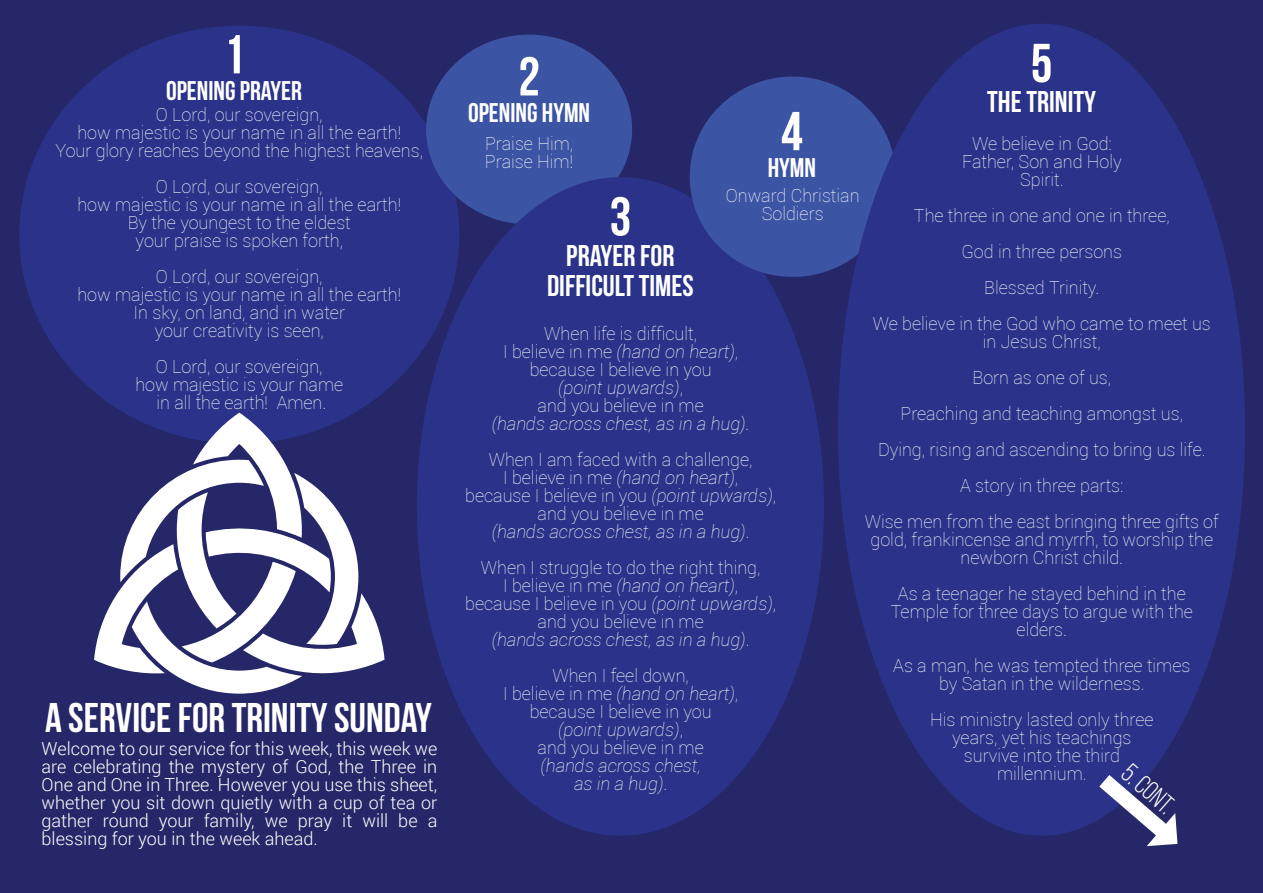
<style>
.page{position:relative;width:1263px;height:893px;background:#252768}
.page>*{position:absolute;margin:0;border:0;box-sizing:border-box;transform-origin:0 0}
.t1{font:700 54.75px "Bebas Neue";color:#fff}
.t2{font:700 41.4px "Bebas Neue";color:#fff}
.t3{font:700 30px/30px "Bebas Neue";color:#fff;text-align:center}
.t4{font:700 27px "Bebas Neue";color:#fff}
.t5{font:26.85px "Bebas Neue";color:#fff}
.t6{font:100 18px/18px "Roboto";color:#fff;text-align:center}
.t7{font:300 18px/18px "Roboto";color:#fff;text-align:justify}
.t8{font:italic 100 18px/18px "Roboto";color:#fff;text-align:center}
.s1{font-style:italic}
.s2{font-style:normal}
</style>
<div class="page">
<div style="left:19px;top:26px;width:440px;height:418px;background:#2a3389;border-radius:50%"></div>
<div style="left:426px;top:35px;width:206px;height:189px;background:#3b54a4;border-radius:50%"></div>
<div style="left:417px;top:177px;width:407px;height:659px;background:#2a3389;border-radius:50%"></div>
<svg style="left:94px;top:413px;width:291px;height:281px"></svg>
<div style="left:690px;top:77px;width:206px;height:200px;background:#3b54a4;border-radius:50%"></div>
<div style="left:838px;top:24px;width:407px;height:812px;background:#2a3389;border-radius:50%"></div>
<svg style="left:1099px;top:775px;width:78px;height:71px"></svg>
<h1 class="t1" style="left:223px;top:32px;width:23px">1</h1>
<h3 class="t4" style="left:166px;top:80px;width:138px">OPENING PRAYER</h3>
<p class="t6" style="left:56px;top:105px;width:369px">O Lord, our sovereign,<br>how majestic is your name in all the earth!<br>Your glory reaches beyond the highest heavens,</p>
<p class="t6" style="left:77px;top:177px;width:325px">O Lord, our sovereign,<br>how majestic is your name in all the earth!<br>By the youngest to the eldest<br>your praise is spoken forth,</p>
<p class="t6" style="left:77px;top:267px;width:325px">O Lord, our sovereign,<br>how majestic is your name in all the earth!<br>In sky, on land, and in water<br>your creativity is seen,</p>
<p class="t6" style="left:135px;top:357px;width:209px">O Lord, our sovereign,<br>how majestic is your name in all the earth! Amen.</p>
<h2 class="t2" style="left:45px;top:700px;width:388px">A SERVICE FOR TRINITY SUNDAY</h2>
<p class="t7" style="left:42px;top:739px;width:397px">Welcome to our service for this week, this week we are celebrating the mystery of God, the Three in One and One in Three. However you use this sheet, whether you sit down quietly with a cup of tea or gather round your family, we pray it will be a blessing for you in the week ahead.</p>
<h1 class="t1" style="left:1031px;top:41px;width:23px">5</h1>
<h3 class="t3" style="left:987px;top:90px;width:110px">THE TRINITY</h3>
<p class="t6" style="left:962px;top:134px;width:161px">We believe in God:<br>Father, Son and Holy<br>Spirit.</p>
<p class="t6" style="left:873px;top:197px;width:340px;line-height:36px">The three in one and one in three,<br>God in three persons<br>Blessed Trinity.<br>We believe in the God who came to meet us</p>
<p class="t6" style="left:865px;top:323px;width:355px;line-height:36px">in Jesus Christ,<br>Born as one of us,<br>Preaching and teaching amongst us,<br>Dying, rising and ascending to bring us life.<br>A story in three parts:<br>Wise men from the east bringing three gifts of</p>
<p class="t6" style="left:870px;top:530px;width:344px">gold, frankincense and myrrh, to worship the newborn Christ child.</p>
<p class="t6" style="left:891px;top:584px;width:304px">As a teenager he stayed behind in the<br>Temple for three days to argue with the elders.</p>
<p class="t6" style="left:893px;top:656px;width:299px">As a man, he was tempted three times by Satan in the wilderness.</p>
<p class="t6" style="left:930px;top:710px;width:225px">His ministry lasted only three years, yet his teachings survive into the third millennium.</p>
<h1 class="t1" style="left:518px;top:54px;width:23px">2</h1>
<h3 class="t4" style="left:468px;top:102px;width:124px">OPENING HYMN</h3>
<h1 class="t1" style="left:781px;top:109px;width:23px">4</h1>
<h3 class="t4" style="left:768px;top:157px;width:50px">HYMN</h3>
<p class="t6" style="left:485px;top:134px;width:90px;text-align:left">Praise Him,<br>Praise Him!</p>
<p class="t6" style="left:726px;top:186px;width:135px">Onward Christian<br>Soldiers</p>
<h1 class="t1" style="left:610px;top:194px;width:23px">3</h1>
<h3 class="t3" style="left:547px;top:243px;width:148px">PRAYER FOR<br>DIFFICULT TIMES</h3>
<p class="t6" style="left:503px;top:324px;width:237px">When life is difficult,<br>I believe in me <span class="s1">(hand on heart)</span>, because I believe in you<br><span class="s1">(point upwards)</span>,<br>and you believe in me</p>
<p class="t8" style="left:492px;top:414px;width:259px">(hands across chest, as in a hug).</p>
<p class="t6" style="left:465px;top:450px;width:313px">When I am faced with a challenge,<br>I believe in me <span class="s1">(hand on heart)</span>,<br>because I believe in you <span class="s1">(point upwards)</span>, and you believe in me<br><span class="s1">(hands across chest, as in a hug)</span>.</p>
<p class="t6" style="left:465px;top:558px;width:313px">When I struggle to do the right thing,<br>I believe in me <span class="s1">(hand on heart)</span>,<br>because I believe in you <span class="s1">(point upwards)</span>, and you believe in me<br><span class="s1">(hands across chest, as in a hug)</span>.</p>
<p class="t6" style="left:503px;top:666px;width:237px">When I feel down,<br>I believe in me <span class="s1">(hand on heart)</span>, because I believe in you<br><span class="s1">(point upwards)</span>,<br>and you believe in me</p>
<p class="t8" style="left:541px;top:756px;width:162px">(hands across chest, as in a hug)<span class="s2">.</span></p>
<h3 class="t5" style="left:1133px;top:761px;width:61px;rotate:41deg">5. Cont.</h3>
</div>
